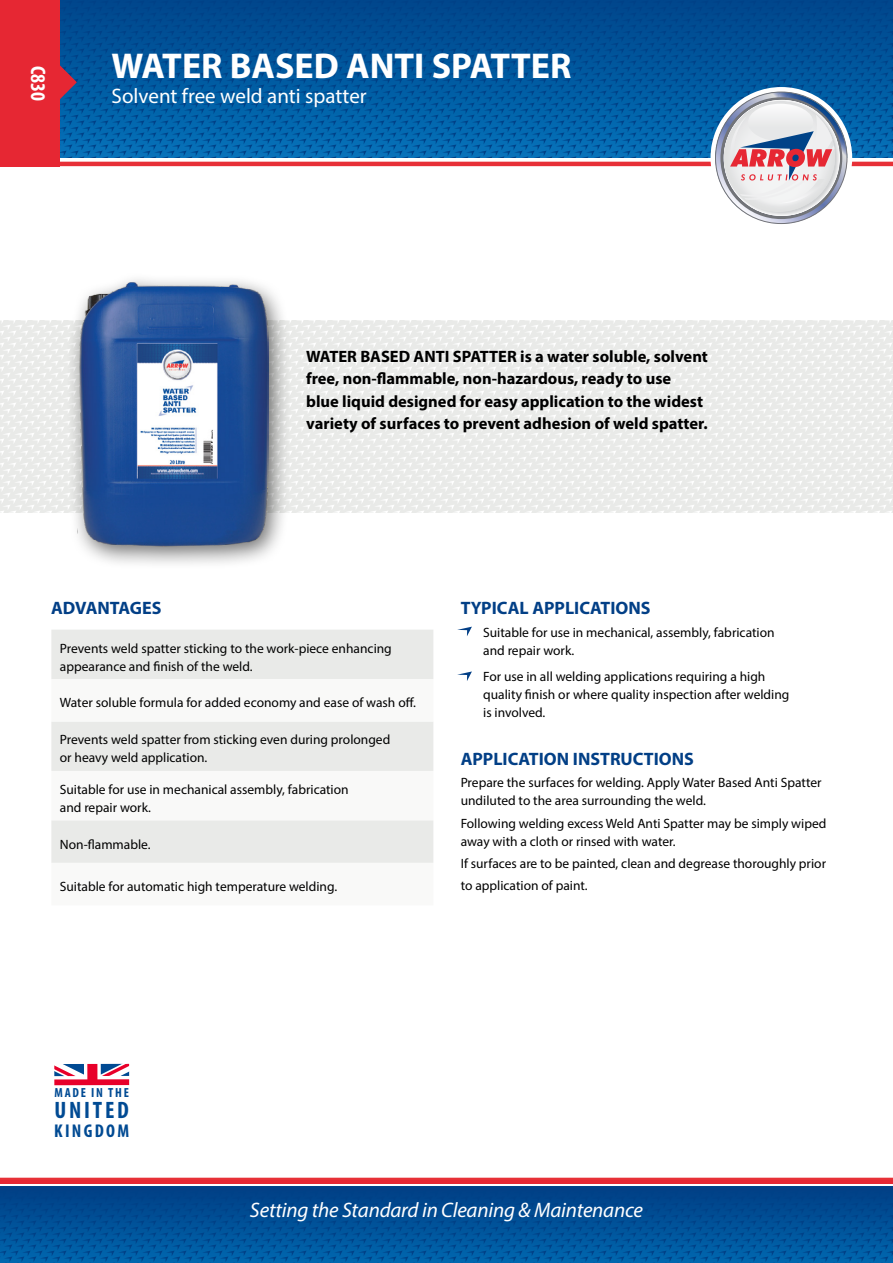
<style>
.page{position:relative;width:893px;height:1263px;background:#fff}
.page>*{position:absolute;margin:0;border:0;box-sizing:border-box;transform-origin:0 0}
.t1{font:700 36px "Myriad Pro";color:#fff}
.t2{font:700 condensed 23.85px "Myriad Pro";letter-spacing:.115em;color:#004a93}
.t3{font:italic 21px "Myriad Pro";letter-spacing:-.01em;color:#fff}
.t4{font:21px "Myriad Pro";color:#fff}
.t5{font:700 condensed 21px "Myriad Pro";color:#fff}
.t6{font:700 condensed 18.6px "Myriad Pro";letter-spacing:.12em;color:#004a93}
.t7{font:700 18px "Myriad Pro";color:#023f86}
.t8{font:700 16.5px/22.5px "Myriad Pro";color:#000}
.t9{font:13.5px/18px "Myriad Pro";color:#000}
.t10{font:700 condensed 13.2px "Myriad Pro";letter-spacing:.13em;color:#004a93}
</style>
<div class="page">
<hr style="left:0;top:162px;width:893px;height:4px;background:#e73037">
<hr style="left:0;top:1178px;width:893px;height:4px;background:#e73037">
<svg style="left:59px;top:0;width:834px;height:157px;background:#01559b"></svg>
<svg style="left:710px;top:87px;width:142px;height:137px"></svg>
<svg style="left:0;top:1187px;width:893px;height:76px;background:#005096"></svg>
<svg style="left:0;top:321px;width:893px;height:192px;fill:#e9eae8"></svg>
<svg style="left:54px;top:1064px;width:75px;height:21px"></svg>
<div style="left:0;top:0;width:59px;height:166px;background:#e62733"></div>
<svg style="left:59px;top:63px;width:18px;height:39px"></svg>
<div style="left:66px;top:271px;width:225px;height:299px;background:#000;opacity:.55"></div>
<img style="left:78px;top:282px;width:190px;height:264px">
<div style="left:51px;top:630px;width:382px;height:49px;background:#e9eae8"></div>
<svg style="left:51px;top:722px;width:382px;height:141px;fill:#e9eae8"></svg>
<svg style="left:457px;top:627px;width:15px;height:9px"></svg>
<svg style="left:457px;top:671px;width:15px;height:10px"></svg>
<hr style="left:0;top:1180px;width:893px;height:3px;background:#e62733">
<h3 class="t5" style="left:51px;top:66px;width:37px;rotate:90deg">C830</h3>
<h1 class="t1" style="left:112px;top:42px;width:461px">WATER BASED ANTI SPATTER</h1>
<h3 class="t4" style="left:112px;top:83px;width:257px">Solvent free weld anti spatter</h3>
<p class="t8" style="left:306px;top:344px;width:403px">WATER BASED ANTI SPATTER is a water soluble, solvent free, non-flammable, non-hazardous, ready to use blue liquid designed for easy application to the widest variety of surfaces to prevent adhesion of weld spatter.</p>
<h3 class="t7" style="left:51px;top:596px;width:112px">ADVANTAGES</h3>
<h3 class="t7" style="left:461px;top:596px;width:191px">TYPICAL APPLICATIONS</h3>
<p class="t9" style="left:483px;top:623px;width:293px">Suitable for use in mechanical, assembly, fabrication and repair work.</p>
<p class="t9" style="left:483px;top:667px;width:308px">For use in all welding applications requiring a high quality finish or where quality inspection after welding is involved.</p>
<h3 class="t7" style="left:461px;top:747px;width:235px">APPLICATION INSTRUCTIONS</h3>
<p class="t9" style="left:461px;top:774px;width:362px">Prepare the surfaces for welding. Apply Water Based Anti Spatter undiluted to the area surrounding the weld.</p>
<p class="t9" style="left:461px;top:814px;width:367px">Following welding excess Weld Anti Spatter may be simply wiped away with a cloth or rinsed with water.</p>
<p class="t9" style="left:461px;top:852px;width:367px;line-height:22.2px">If surfaces are to be painted, clean and degrease thoroughly prior to application of paint.</p>
<p class="t9" style="left:60px;top:639px;width:333px">Prevents weld spatter sticking to the work-piece enhancing appearance and finish of the weld.</p>
<p class="t9" style="left:60px;top:694px;width:358px">Water soluble formula for added economy and ease of wash off.</p>
<p class="t9" style="left:60px;top:731px;width:332px">Prevents weld spatter from sticking even during prolonged or heavy weld application.</p>
<p class="t9" style="left:60px;top:780px;width:290px">Suitable for use in mechanical assembly, fabrication and repair work.</p>
<p class="t9" style="left:60px;top:835px;width:92px">Non-flammable.</p>
<p class="t9" style="left:60px;top:877px;width:279px">Suitable for automatic high temperature welding.</p>
<p class="t10" style="left:55px;top:1085px;width:76px">MADE IN THE</p>
<h2 class="t2" style="left:54px;top:1095px;width:76px">UNITED</h2>
<h3 class="t6" style="left:54px;top:1119px;width:76px">KINGDOM</h3>
<h3 class="t3" style="left:250px;top:1197px;width:395px">Setting the Standard in Cleaning &amp; Maintenance</h3>
</div>
